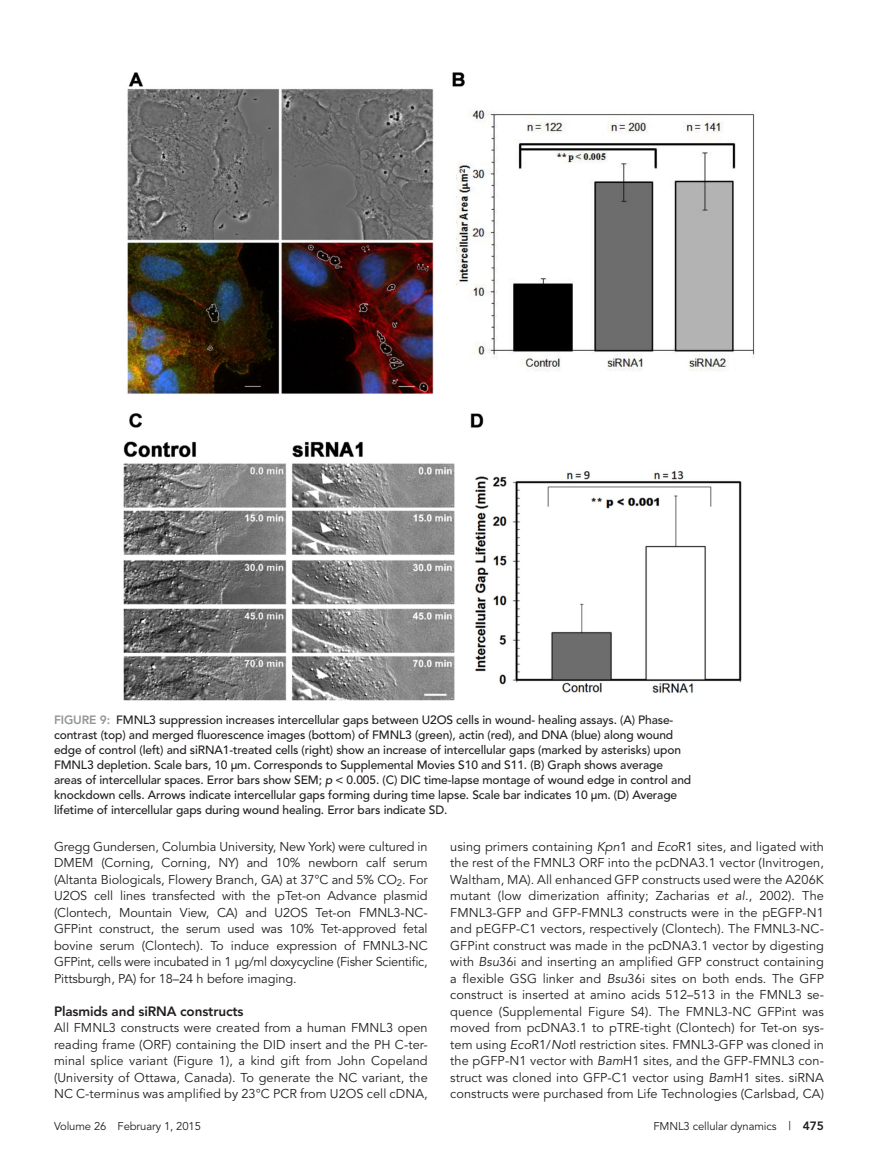
<style>
.page{position:relative;width:878px;height:1175px;background:#fff}
.page>*{position:absolute;margin:0;border:0;box-sizing:border-box;transform-origin:0 0}
.t1{font:800 13.5px "Avenir";letter-spacing:-.01em;color:#231f20}
.ParaFL{font:12.75px/16.5px "Avenir";letter-spacing:.005em;color:#231f20;text-align:justify}
.FigCaption_35_5p{font:500 12px/15px "Avenir";letter-spacing:-.01em;color:#231f20}
.t2{font:11.25px "Avenir";letter-spacing:-.01em;color:#231f20}
.s1{font-weight:800;color:#939598}
.s2{font-style:italic}
.s3{font-size:12px}
.s4{font-weight:800;font-size:12px}
</style>
<div class="page">
<img style="left:124px;top:72px;width:630px;height:628px">
<p class="FigCaption_35_5p" style="left:54px;top:713px;width:638px"><span class="s1">FIGURE 9:</span> FMNL3 suppression increases intercellular gaps between U2OS cells in wound- healing assays. (A) Phase&shy;contrast (top) and merged fluorescence images (bottom) of FMNL3 (green), actin (red), and DNA (blue) along wound edge of control (left) and siRNA1-treated cells (right) show an increase of intercellular gaps (marked by asterisks) upon FMNL3 depletion. Scale bars, 10 μm. Corresponds to Supplemental Movies S10 and S11. (B) Graph shows average areas of intercellular spaces. Error bars show SEM; <span class="s2">p</span> &lt; 0.005. (C) DIC time-lapse montage of wound edge in control and knockdown cells. Arrows indicate intercellular gaps forming during time lapse. Scale bar indicates 10 μm. (D) Average lifetime of intercellular gaps during wound healing. Error bars indicate SD.</p>
<p class="ParaFL" style="left:54px;top:838px;width:375px">Gregg Gundersen, Columbia University, New York) were cultured in DMEM (Corning, Corning, NY) and 10% newborn calf serum (Altanta Biologicals, Flowery Branch, GA) at 37°C and 5% CO<sub>2</sub>. For U2OS cell lines transfected with the pTet-on Advance plasmid (Clontech, Mountain View, CA) and U2OS Tet-on FMNL3-NC-GFPint construct, the serum used was 10% Tet-approved fetal bovine serum (Clontech). To induce expression of FMNL3-NC GFPint, cells were incubated in 1 μg/ml doxycycline (Fisher Scientific, Pittsburgh, PA) for 18–24 h before imaging.</p>
<h2 class="t1" style="left:54px;top:1003px;width:191px">Plasmids and siRNA constructs</h2>
<p class="ParaFL" style="left:54px;top:1020px;width:375px">All FMNL3 constructs were created from a human FMNL3 open reading frame (ORF) containing the DID insert and the PH C-ter&shy;minal splice variant (Figure 1), a kind gift from John Copeland (University of Ottawa, Canada). To generate the NC variant, the NC C-terminus was amplified by 23°C PCR from U2OS cell cDNA,</p>
<p class="ParaFL" style="left:450px;top:838px;width:375px">using primers containing <span class="s2">Kpn</span>1 and <span class="s2">Eco</span>R1 sites, and ligated with the rest of the FMNL3 ORF into the pcDNA3.1 vector (Invitrogen, Waltham, MA). All enhanced GFP constructs used were the A206K mutant (low dimerization affinity; Zacharias <span class="s2">et al</span>., 2002). The FMNL3-GFP and GFP-FMNL3 constructs were in the pEGFP-N1 and pEGFP-C1 vectors, respectively (Clontech). The FMNL3-NC-GFPint construct was made in the pcDNA3.1 vector by digesting with <span class="s2">Bsu</span>36i and inserting an amplified GFP construct containing a flexible GSG linker and <span class="s2">Bsu</span>36i sites on both ends. The GFP construct is inserted at amino acids 512–513 in the FMNL3 se&shy;quence (Supplemental Figure S4). The FMNL3-NC GFPint was moved from pcDNA3.1 to pTRE-tight (Clontech) for Tet-on sys&shy;tem using <span class="s2">Eco</span>R1/<span class="s2">Not</span>I restriction sites. FMNL3-GFP was cloned in the pGFP-N1 vector with <span class="s2">Bam</span>H1 sites, and the GFP-FMNL3 con&shy;struct was cloned into GFP-C1 vector using <span class="s2">Bam</span>H1 sites. siRNA constructs were purchased from Life Technologies (Carlsbad, CA)</p>
<p class="t2" style="left:54px;top:1119px;width:148px">Volume 26 February 1, 2015</p>
<p class="t2" style="left:653px;top:1119px;width:172px">FMNL3 cellular dynamics <span class="s3">|</span> <span class="s4">475</span></p>
</div>
